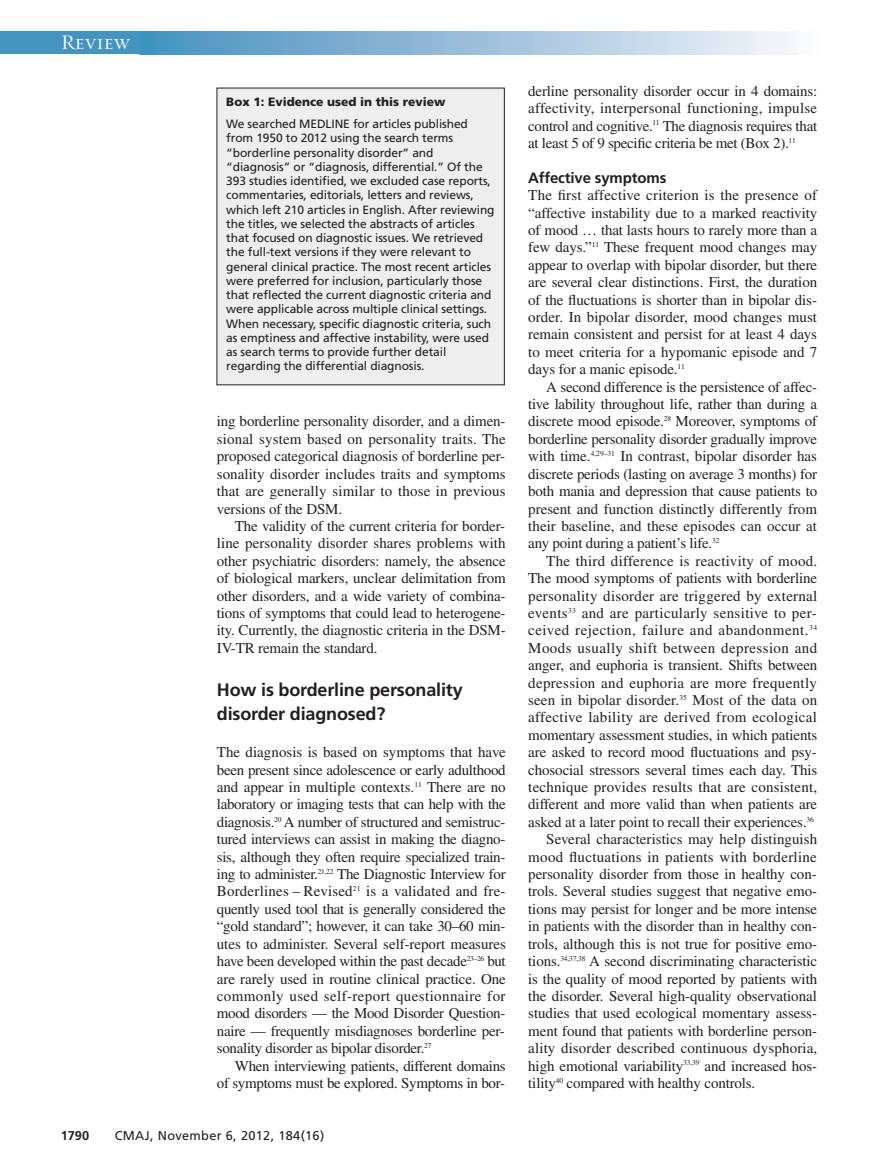
<style>
.page{position:relative;width:878px;height:1175px;background:#fff}
.page>*{position:absolute;margin:0;border:0;box-sizing:border-box;transform-origin:0 0}
.t1{font:21px "Requiem Display HTF Small Caps";letter-spacing:.005em;color:#fff}
.t2{font:700 18px/24px "Frutiger LT Std";letter-spacing:-.01em;color:#231f20}
.t3{font:15px/17.4px "Times LT Std";letter-spacing:-.01em;color:#231f20;text-align:justify}
.t4{font:15px "Times LT Std";letter-spacing:.015em;color:#231f20}
.t5{font:15px "Times LT Std";letter-spacing:.025em;color:#231f20}
.t6{font:15px "Times LT Std";letter-spacing:.02em;color:#231f20}
.t7{font:15px "Times LT Std";letter-spacing:.01em;color:#231f20}
.t8{font:15px "Times LT Std";letter-spacing:.035em;color:#231f20}
.t9{font:700 15px "Frutiger LT Std";letter-spacing:-.01em;color:#231f20}
.t10{font:12.75px "Frutiger LT Std";letter-spacing:.025em;color:#231f20}
.t11{font:700 12.75px "Frutiger LT Std";color:#231f20}
.t12{font:12px/14.2px "Frutiger LT Std";letter-spacing:-.01em;color:#231f20}
.t13{font:900 12px "Frutiger LT Std";color:#231f20}
</style>
<div class="page">
<div style="left:0;top:32px;width:151px;height:22px;background:#4494c2"></div>
<div style="left:139px;top:32px;width:678px;height:22px;background:linear-gradient(to right,#438ebf,#f9f6fb)"></div>
<div style="left:217px;top:88px;width:287px;height:297px;background:#eeeeef"></div>
<h1 class="t1" style="left:61px;top:30px;width:70px">Review</h1>
<p class="t13" style="left:226px;top:97px;width:220px">Box 1: Evidence used in this review</p>
<p class="t12" style="left:226px;top:118px;width:270px">We searched MEDLINE for articles published from 1950 to 2012 using the search terms “borderline personality disorder” and “diagnosis” or “diagnosis, differential.” Of the 393 studies identified, we excluded case reports, commentaries, editorials, letters and reviews, which left 210 articles in English. After reviewing the titles, we selected the abstracts of articles that focused on diagnostic issues. We retrieved the full-text versions if they were relevant to general clinical practice. The most recent articles were preferred for inclusion, particularly those that reflected the current diagnostic criteria and were applicable across multiple clinical settings.<br>When necessary, specific diagnostic criteria, such as emptiness and affective instability, were used as search terms to provide further detail regarding the differential diagnosis.</p>
<p class="t3" style="left:217px;top:414px;width:290px">ing borderline personality disorder, and a dimen&shy;sional system based on personality traits. The proposed categorical diagnosis of borderline per&shy;sonality disorder includes traits and symptoms that are generally similar to those in previous versions of the DSM.</p>
<p class="t3" style="left:217px;top:519px;width:290px;text-indent:18px">The validity of the current criteria for border&shy;line personality disorder shares problems with other psychiatric disorders: namely, the absence of biological markers, unclear delimitation from other disorders, and a wide variety of combina&shy;tions of symptoms that could lead to heterogene&shy;ity. Currently, the diagnostic criteria in the DSM-IV-TR remain the standard.</p>
<p class="t2" style="left:217px;top:679px;width:247px">How is borderline personality disorder diagnosed?</p>
<p class="t3" style="left:217px;top:745px;width:290px">The diagnosis is based on symptoms that have been present since adolescence or early adulthood and appear in multiple contexts.<sup>11</sup> There are no laboratory or imaging tests that can help with the diagnosis.<sup>20</sup> A number of structured and semistruc&shy;tured interviews can assist in making the diagno&shy;sis, although they often require specialized train&shy;ing to administer.<sup>21,22</sup> The Diagnostic Interview for Borderlines – Revised<sup>21</sup> is a validated and fre&shy;quently used tool that is generally considered the “gold standard”; however, it can take 30–60 min&shy;utes to administer. Several self-report measures have been developed within the past decade<sup>23–26</sup> but are rarely used in routine clinical practice. One commonly used self-report questionnaire for mood disorders — the Mood Disorder Question&shy;naire — frequently misdiagnoses borderline per&shy;sonality disorder as bipolar disorder.<sup>27</sup></p>
<p class="t3" style="left:217px;top:1058px;width:290px;text-align:right">When interviewing patients, different do mains<br>of symptoms must be explored. Symptoms in bor-</p>
<p class="t11" style="left:61px;top:1130px;width:30px">1790</p>
<p class="t10" style="left:115px;top:1130px;width:211px">CMAJ, November 6, 2012, 184(16)</p>
<p class="t3" style="left:528px;top:84px;width:290px">derline personality disorder occur in 4 domains: affectivity, interpersonal functioning, impulse control and cognitive.<sup>11</sup> The diagnosis requires that at least 5 of 9 specific criteria be met (Box 2).<sup>11</sup></p>
<p class="t9" style="left:528px;top:171px;width:140px">Affective symptoms</p>
<p class="t3" style="left:528px;top:188px;width:290px">The first affective criterion is the presence of “affective instability due to a marked reactivity of mood … that lasts hours to rarely more than a few days.”<sup>11</sup> These frequent mood changes may appear to overlap with bipolar disorder, but there are several clear distinctions. First, the duration of the fluctuations is shorter than in bipolar dis&shy;order. In bipolar disorder, mood changes must remain consistent and persist for at least 4 days to meet criteria for a hypomanic episode and 7 days for a manic episode.<sup>11</sup></p>
<p class="t3" style="left:528px;top:379px;width:290px;text-indent:18px">A second difference is the persistence of affec&shy;tive lability throughout life, rather than during a discrete mood episode.<sup>28</sup> Moreover, symptoms of borderline personality disorder gradually improve with time.<sup>4,29–31</sup> In contrast, bipolar disorder has discrete periods (lasting on average 3 months) for both mania and depression that cause patients to present and function distinctly differently from their baseline, and these epi sodes can occur at any point during a patient’s life.<sup>32</sup></p>
<p class="t4" style="left:546px;top:555px;width:272px">The third difference is reactivity of mood.</p>
<p class="t3" style="left:528px;top:571px;width:290px">The mood symptoms of patients with borderline</p>
<p class="t4" style="left:528px;top:590px;width:290px">personality disorder are triggered by external</p>
<p class="t5" style="left:528px;top:607px;width:290px">events<sup>33</sup> and are particularly sensitive to per-</p>
<p class="t8" style="left:528px;top:625px;width:290px">ceived rejection, failure and abandonment.<sup>34</sup></p>
<p class="t5" style="left:528px;top:642px;width:290px">Moods usually shift between depression and</p>
<p class="t3" style="left:528px;top:658px;width:290px">anger, and euphoria is transient. Shifts between</p>
<p class="t6" style="left:528px;top:677px;width:290px">depression and euphoria are more frequently</p>
<p class="t3" style="left:528px;top:693px;width:290px">seen in bipolar disorder.<sup>35</sup> Most of the data on</p>
<p class="t5" style="left:528px;top:712px;width:290px">affective lability are derived from ecological</p>
<p class="t3" style="left:528px;top:727px;width:290px">momentary assessment studies, in which patients</p>
<p class="t3" style="left:528px;top:745px;width:290px">are asked to record mood fluctuations and psy-</p>
<p class="t3" style="left:528px;top:762px;width:290px">chosocial stressors several times each day. This</p>
<p class="t4" style="left:528px;top:781px;width:290px">technique provides results that are consistent,</p>
<p class="t3" style="left:528px;top:797px;width:290px">different and more valid than when patients are</p>
<p class="t3" style="left:528px;top:814px;width:287px">asked at a later point to recall their experiences.<sup>36</sup></p>
<p class="t3" style="left:546px;top:832px;width:272px">Several characteristics may help distinguish</p>
<p class="t6" style="left:528px;top:851px;width:290px">mood fluctuations in patients with borderline</p>
<p class="t3" style="left:528px;top:867px;width:290px">personality disorder from those in healthy con-</p>
<p class="t3" style="left:528px;top:884px;width:290px">trols. Several studies suggest that negative emo-</p>
<p class="t3" style="left:528px;top:901px;width:290px">tions may persist for longer and be more intense</p>
<p class="t3" style="left:528px;top:919px;width:290px">in patients with the disorder than in healthy con-</p>
<p class="t3" style="left:528px;top:936px;width:290px">trols, although this is not true for positive emo-</p>
<p class="t3" style="left:528px;top:954px;width:290px">tions.<sup>34,37,38</sup> A second discriminating characteristic</p>
<p class="t3" style="left:528px;top:971px;width:290px">is the quality of mood reported by patients with</p>
<p class="t3" style="left:528px;top:988px;width:290px">the disorder. Several high-quality observational</p>
<p class="t3" style="left:528px;top:1006px;width:290px">studies that used ecological momentary assess-</p>
<p class="t3" style="left:528px;top:1023px;width:290px">ment found that patients with borderline person-</p>
<p class="t7" style="left:528px;top:1042px;width:290px">ality disorder described continuous dysphoria,</p>
<p class="t3" style="left:528px;top:1058px;width:290px">high emotional variability<sup>33,39</sup> and increased hos-</p>
<p class="t3" style="left:528px;top:1075px;width:228px">tility<sup>40</sup> compared with healthy controls.</p>
</div>
